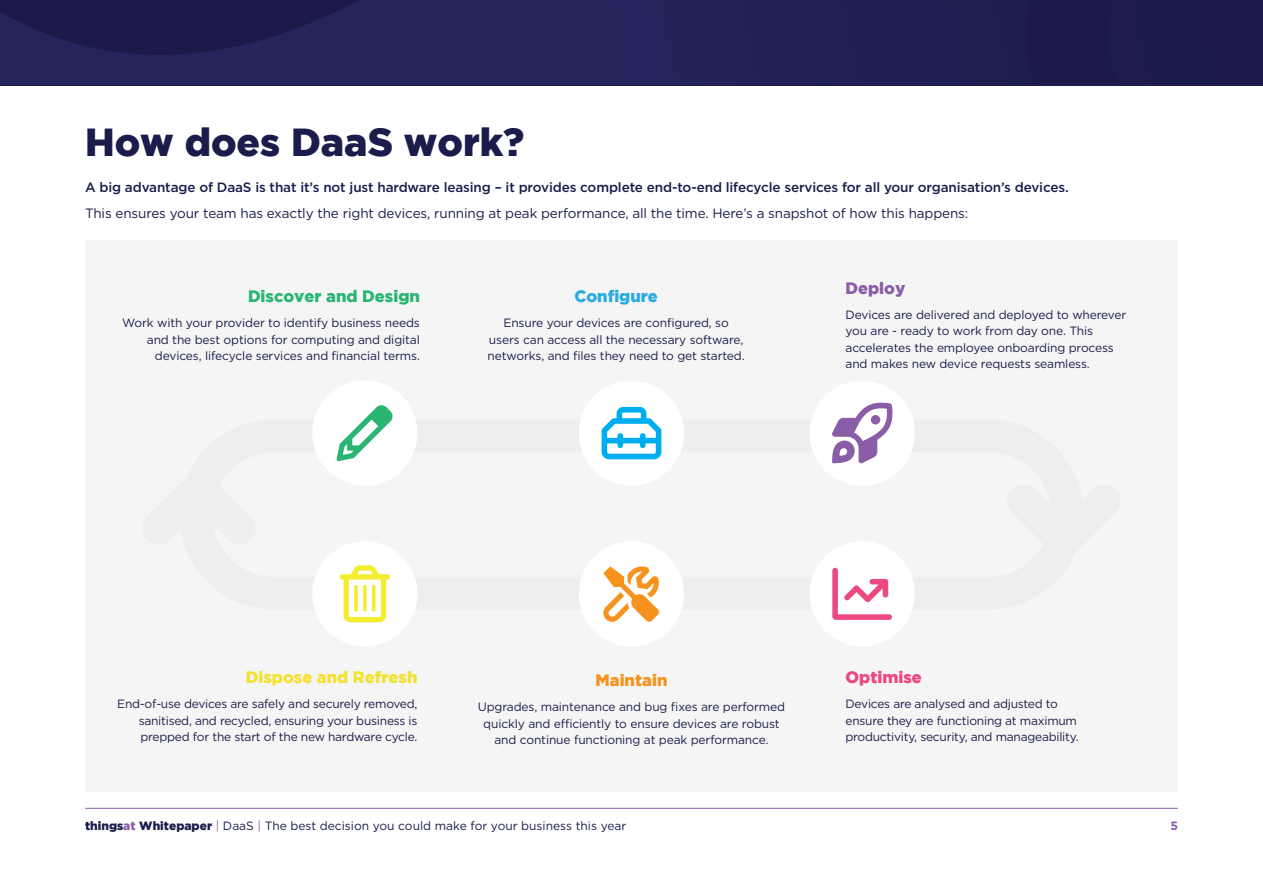
<style>
.page{position:relative;width:1263px;height:893px;background:#fff}
.page>*{position:absolute;margin:0;border:0;box-sizing:border-box;transform-origin:0 0}
.t1{font:900 39px "Gotham";color:#1a1c4b}
.t2{font:900 16.5px "Gotham";color:#2bb572}
.t3{font:900 16.5px "Gotham";color:#f4e230}
.t4{font:900 16.5px "Gotham";color:#2baae1}
.t5{font:900 16.5px "Gotham";color:#f7931d}
.t6{font:900 16.5px "Gotham";color:#ef467f}
.t7{font:900 16.5px "Gotham";color:#895ea7}
.t8{font:500 13.5px "Gotham";letter-spacing:-.01em;color:#1a1c4b}
.t9{font:13.5px "Gotham";letter-spacing:-.01em;color:#1a1c4b}
.t10{font:12px/16.5px "Gotham";letter-spacing:-.01em;color:#1a1c4b;text-align:center}
.t11{font:700 12px "Gotham";color:#895ea7}
.s1{font-weight:900}
.s2{font-weight:900;color:#895ea7}
.s3{color:#895ea7}
</style>
<div class="page">
<div style="left:85px;top:240px;width:1093px;height:552px;background:#f6f5f6"></div>
<div style="left:179px;top:419px;width:905px;height:191px;border:33px solid #eeedf0;border-radius:79px"></div>
<svg style="left:977px;top:455px;width:107px;height:133px"></svg>
<hr style="left:85px;top:808px;width:1093px;height:1px;background:#895ea7">
<div style="left:0;top:0;width:1263px;height:85px;background:#1c1a4b"></div>
<svg style="left:0;top:0;width:825px;height:85px"></svg>
<div style="left:312px;top:381px;width:105px;height:105px;background:#fff;border-radius:50%"></div>
<svg style="left:336px;top:405px;width:57px;height:56px"></svg>
<div style="left:579px;top:381px;width:105px;height:105px;background:#fff;border-radius:50%"></div>
<svg style="left:601px;top:407px;width:60px;height:52px"></svg>
<div style="left:809px;top:381px;width:106px;height:105px;background:#fff;border-radius:50%"></div>
<svg style="left:832px;top:403px;width:60px;height:61px"></svg>
<div style="left:579px;top:541px;width:105px;height:105px;background:#fff;border-radius:50%"></div>
<svg style="left:603px;top:566px;width:56px;height:56px"></svg>
<div style="left:312px;top:541px;width:105px;height:105px;background:#fff;border-radius:50%"></div>
<svg style="left:340px;top:565px;width:50px;height:57px"></svg>
<div style="left:809px;top:541px;width:106px;height:105px;background:#fff;border-radius:50%"></div>
<svg style="left:832px;top:568px;width:60px;height:52px"></svg>
<h1 class="t1" style="left:85px;top:120px;width:441px">How does DaaS work?</h1>
<p class="t8" style="left:85px;top:179px;width:985px">A big advantage of DaaS is that it’s not just hardware leasing – it provides complete end-to-end lifecycle services for all your organisation’s devices.</p>
<p class="t9" style="left:85px;top:205px;width:885px">This ensures your team has exactly the right devices, running at peak performance, all the time. Here’s a snapshot of how this happens:</p>
<h2 class="t2" style="left:248px;top:287px;width:173px">Discover and Design</h2>
<p class="t10" style="left:122px;top:315px;width:299px;text-align:right">Work with your provider to identify business needs and the best options for computing and digital devices, lifecycle services and financial terms.</p>
<h2 class="t4" style="left:574px;top:287px;width:85px">Configure</h2>
<p class="t10" style="left:488px;top:315px;width:259px">Ensure your devices are configured, so users can access all the necessary software, networks, and files they need to get started.</p>
<h2 class="t7" style="left:845px;top:278px;width:61px">Deploy</h2>
<p class="t10" style="left:845px;top:306px;width:282px;text-align:left">Devices are delivered and deployed to wherever you are - ready to work from day one. This accelerates the employee onboarding process and makes new device requests seamless.</p>
<h2 class="t3" style="left:246px;top:668px;width:173px">Dispose and Refresh</h2>
<p class="t10" style="left:139px;top:696px;width:280px;text-align:justify;text-indent:-21px">End-of-use devices are safely and securely removed, sanitised, and recycled, ensuring your business is prepped for the start of the new hardware cycle.</p>
<h2 class="t5" style="left:595px;top:671px;width:74px">Maintain</h2>
<p class="t10" style="left:478px;top:698px;width:309px">Upgrades, maintenance and bug fixes are performed quickly and efficiently to ensure devices are robust and continue functioning at peak performance.</p>
<h2 class="t6" style="left:845px;top:668px;width:78px">Optimise</h2>
<p class="t10" style="left:845px;top:696px;width:235px;text-align:left">Devices are analysed and adjusted to ensure they are functioning at maximum productivity, security, and manageability.</p>
<p class="t10" style="left:85px;top:817px;width:543px"><span class="s1">things</span><span class="s2">at</span> <span class="s1">Whitepaper</span> <span class="s3">|</span> DaaS <span class="s3">|</span> The best decision you could make for your business this year</p>
<p class="t11" style="left:1170px;top:818px;width:9px">5</p>
</div>
